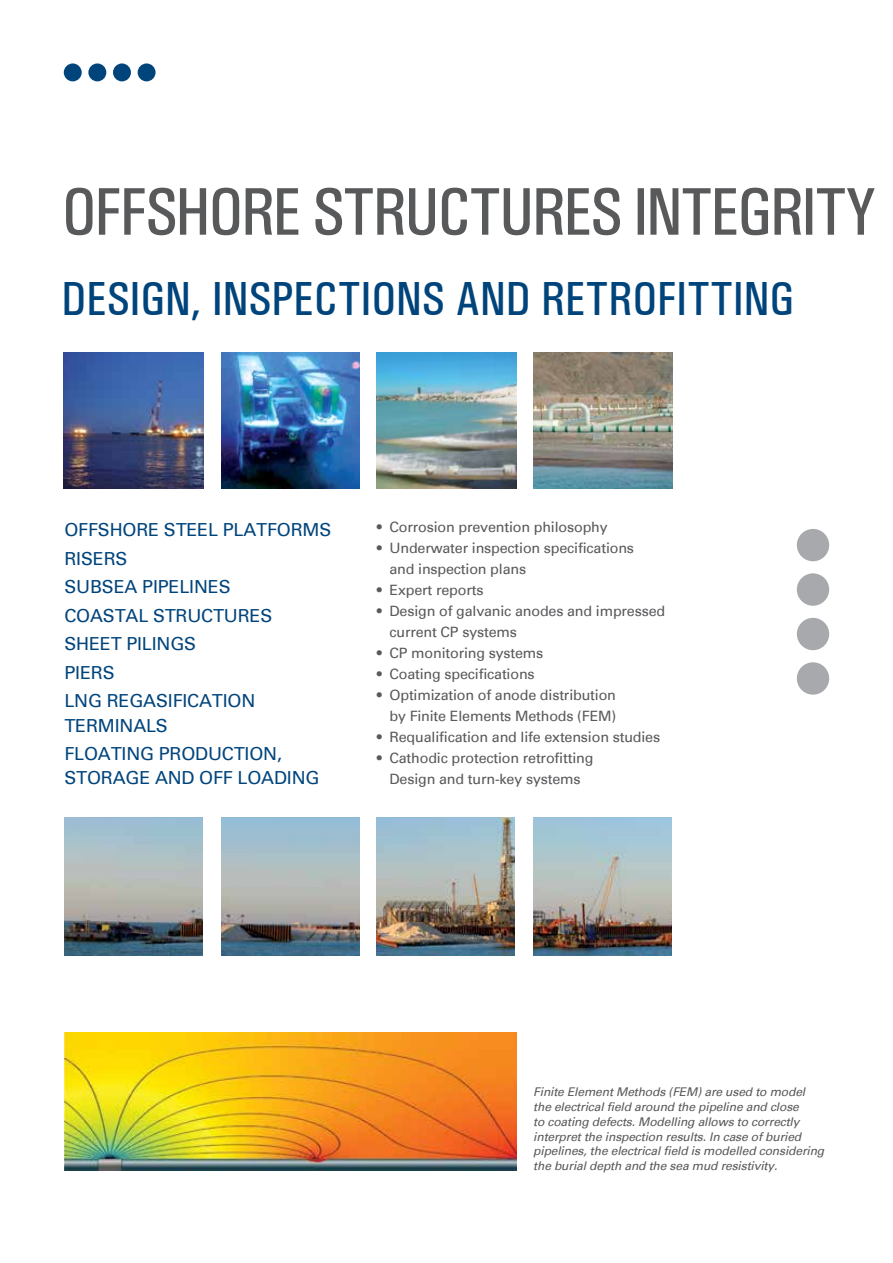
<style>
.page{position:relative;width:893px;height:1263px;background:#fff}
.page>*{position:absolute;margin:0;border:0;box-sizing:border-box;transform-origin:0 0}
.t1{font:500 condensed 67.5px "Univers";letter-spacing:-.03em;color:#58595b}
.t2{font:500 condensed 48px "Univers";color:#00447c}
.t3{font:18px/28.5px "Univers";letter-spacing:-.01em;color:#00447c}
.t4{font:14.25px/21px "Univers";letter-spacing:-.01em;color:#58595b}
.t5{font:italic 12px/14.9px "Univers";letter-spacing:-.01em;color:#58595b}
</style>
<div class="page">
<div style="left:797px;top:529px;width:32px;height:32px;background:#a7a9ac;border-radius:50%"></div>
<div style="left:797px;top:573px;width:32px;height:33px;background:#a7a9ac;border-radius:50%"></div>
<div style="left:797px;top:618px;width:32px;height:32px;background:#a7a9ac;border-radius:50%"></div>
<div style="left:797px;top:662px;width:32px;height:33px;background:#a7a9ac;border-radius:50%"></div>
<div style="left:138px;top:63px;width:18px;height:18px;background:#00447c;border-radius:50%"></div>
<div style="left:113px;top:63px;width:18px;height:18px;background:#00447c;border-radius:50%"></div>
<div style="left:88px;top:63px;width:18px;height:18px;background:#00447c;border-radius:50%"></div>
<div style="left:64px;top:63px;width:18px;height:18px;background:#00447c;border-radius:50%"></div>
<img style="left:222px;top:352px;width:138px;height:137px">
<img style="left:377px;top:352px;width:139px;height:137px">
<img style="left:64px;top:352px;width:139px;height:137px">
<img style="left:533px;top:352px;width:140px;height:137px">
<img style="left:65px;top:818px;width:138px;height:137px">
<img style="left:377px;top:818px;width:137px;height:137px">
<img style="left:222px;top:818px;width:138px;height:137px">
<img style="left:533px;top:818px;width:138px;height:137px">
<img style="left:64px;top:1032px;width:452px;height:138px">
<h1 class="t1" style="left:62px;top:172px;width:816px">OFFSHORE STRUCTURES INTEGRITY</h1>
<h2 class="t2" style="left:62px;top:270px;width:46px">DESIGN</h2>
<h2 class="t2" style="left:191px;top:270px;width:43px">, INSPECTION</h2>
<h2 class="t2" style="left:422px;top:270px;width:59px">S AND</h2>
<h2 class="t2" style="left:541px;top:270px;width:22px">RETROFITTING</h2>
<p class="t3" style="left:64px;top:516px;width:268px">OFFSHORE STEEL PLATFORMS<br>RISERS<br>SUBSEA PIPELINES<br>COASTAL STRUCTURES<br>SHEET PILINGS<br>PIERS<br>LNG REGASIFICATION</p>
<p class="t3" style="left:64px;top:711px;width:219px">TERMINALS<br>FLOATING PRODUCTION,</p>
<p class="t3" style="left:64px;top:764px;width:257px">STORAGE AND OFF LOADING</p>
<p class="t4" style="left:377px;top:517px;width:232px">• Corrosion prevention philosophy</p>
<p class="t4" style="left:389px;top:538px;width:246px;text-indent:-13px">• Underwater inspection specifications and inspection plans</p>
<p class="t4" style="left:377px;top:580px;width:108px">• Expert reports</p>
<p class="t4" style="left:389px;top:601px;width:277px;text-indent:-13px">• Design of galvanic anodes and impressed current CP systems</p>
<p class="t4" style="left:377px;top:643px;width:168px">• CP monitoring systems</p>
<p class="t4" style="left:377px;top:664px;width:159px">• Coating specifications</p>
<p class="t4" style="left:377px;top:685px;width:241px;text-align:right">• Optimization of anode distribution by Finite Elements Methods (FEM)</p>
<p class="t4" style="left:377px;top:727px;width:285px">• Requalification and life extension studies</p>
<p class="t4" style="left:377px;top:748px;width:218px;text-align:center">• Cathodic protection retrofitting<br>Design and turn-key systems</p>
<p class="t5" style="left:533px;top:1084px;width:293px">Finite Element Methods (FEM) are used to model the electrical field around the pipeline and close<br>to coating defects. Modelling allows to correctly interpret the inspection results. In case of buried pipelines, the electrical field is modelled considering the burial depth and the sea mud resistivity.</p>
</div>
